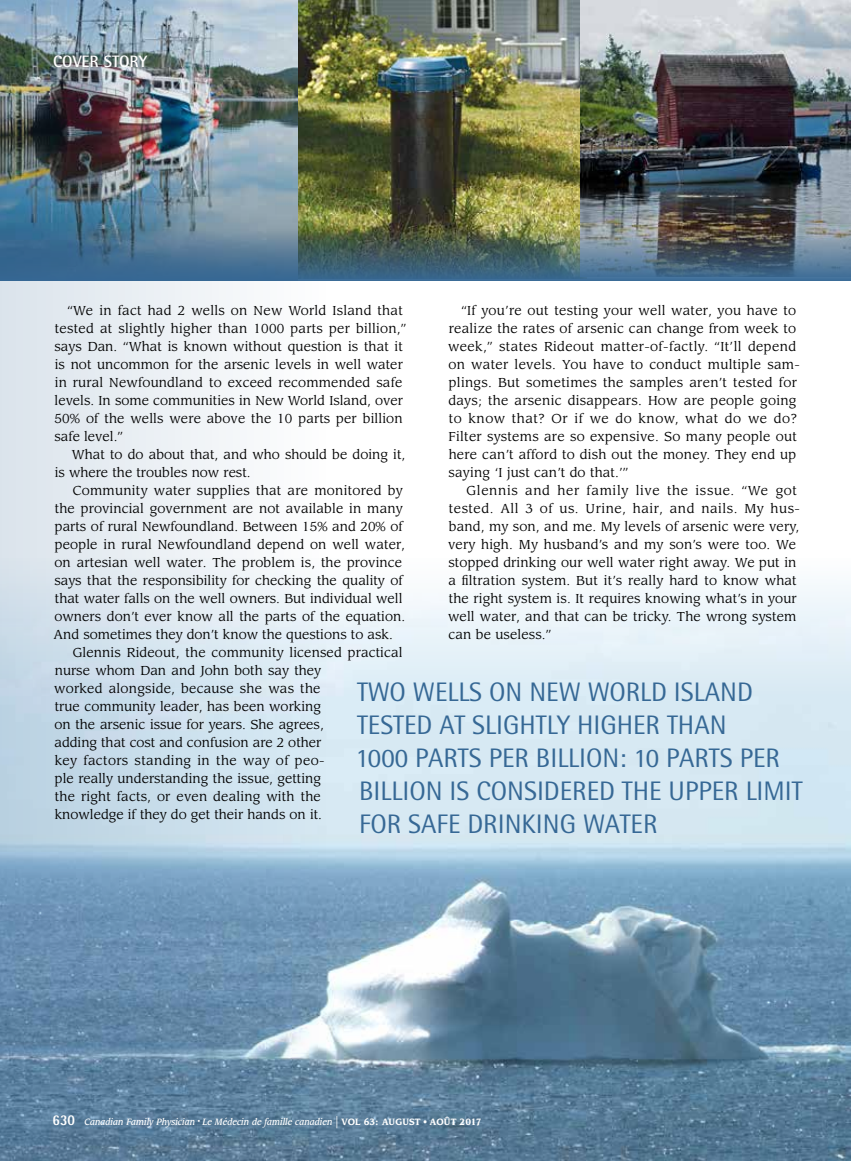
<style>
.page{position:relative;width:851px;height:1161px;background:#fff}
.page>*{position:absolute;margin:0;border:0;box-sizing:border-box;transform-origin:0 0}
.t1{font:26.7px "Rotis Semi Sans Std";color:#366895}
.t2{font:700 16.5px "Rotis Semi Sans Std";color:#fff}
.t3{font:12.75px/18px "Leawood Std";letter-spacing:.01em;color:#000}
.t4{font:italic 500 9px "Leawood Std";color:#fff;scale:.9 1}
.s1{font-family:"Rotis Semi Sans Std";font-weight:800;font-style:normal;font-size:15px}
.s2{font-weight:400;font-style:normal;font-size:15px}
.s3{font-weight:700;font-style:normal}
.s4{font-weight:400;font-style:normal}
</style>
<div class="page">
<img style="left:0;top:0;width:844px;height:1161px">
<img style="left:580px;top:0;width:270px;height:230px">
<img style="left:0;top:230px;width:850px;height:51px">
<h3 class="t2" style="left:53px;top:52px;width:96px">COVER STORY</h3>
<p class="t3" style="left:55px;top:302px;width:353px;text-indent:13px">“We in fact had 2 wells on New World Island that tested at slightly higher than 1000 parts per billion,” says Dan. “What is known without question is that it is not uncommon for the arsenic levels in well water in rural Newfoundland to exceed recommended safe levels. In some communities in New World Island, over 50% of the wells were above the 10 parts per billion safe level.”</p>
<p class="t3" style="left:55px;top:446px;width:352px;text-indent:17px">What to do about that, and who should be doing it, is where the troubles now rest.</p>
<p class="t3" style="left:54px;top:482px;width:353px;text-indent:19px">Community water supplies that are monitored by the provincial government are not available in many parts of rural Newfoundland. Between 15% and 20% of people in rural Newfoundland depend on well water, on artesian well water. The problem is, the province says that the responsibility for checking the quality of that water falls on the well owners. But individual well owners don’t ever know all the parts of the equation.<br>And sometimes they don’t know the questions to ask.</p>
<p class="t3" style="left:73px;top:644px;width:331px">Glennis Rideout, the community licensed practical</p>
<p class="t3" style="left:54px;top:662px;width:272px">nurse whom Dan and John both say they worked alongside, because she was the true community leader, has been working on the arsenic issue for years. She agrees, adding that cost and confusion are 2 other key factors standing in the way of peo&shy;ple really understanding the issue, getting the right facts, or even dealing with the knowledge if they do get their hands on it.</p>
<p class="t3" style="left:448px;top:302px;width:353px;text-indent:13px">“If you’re out testing your well water, you have to realize the rates of arsenic can change from week to week,” states Rideout matter-of-factly. “It’ll depend on water levels. You have to conduct multiple sam&shy;plings. But sometimes the samples aren’t tested for days; the arsenic disappears. How are people going to know that? Or if we do know, what do we do?<br>Filter systems are so expensive. So many people out here can’t afford to dish out the money. They end up saying ‘I just can’t do that.’”</p>
<p class="t3" style="left:448px;top:482px;width:353px;text-indent:19px">Glennis and her family live the issue. “We got tested. All 3 of us. Urine, hair, and nails. My hus&shy;band, my son, and me. My levels of arsenic were very, very high. My husband’s and my son’s were too. We stopped drinking our well water right away. We put in a fltration system. But it’s really hard to know what the right system is. It requires knowing what’s in your well water, and that can be tricky. The wrong system can be useless.”</p>
<h2 class="t1" style="left:357px;top:676px;width:397px">TWO WELLS ON NEW WORLD ISLAND</h2>
<p class="t1" style="left:357px;top:709px;width:371px">TESTED AT SLIGHTLY HIGHER THAN</p>
<p class="t1" style="left:355px;top:742px;width:426px">1000 PARTS PER BILLION: 10 PARTS PER</p>
<p class="t1" style="left:359px;top:775px;width:445px">BILLION IS CONSIDERED THE UPPER LIMIT</p>
<h2 class="t1" style="left:359px;top:808px;width:300px">FOR SAFE DRINKING WATER</h2>
<p class="t4" style="left:52px;top:1116px;width:478px"><span class="s1">630</span> Canadian Family Physician <sup>•</sup> Le Médecin de famille canadien <span class="s2">|</span> <span class="s3">VOL 63: AUGUST</span> <span class="s4">•</span> <span class="s3">AOÛT 2017</span></p>
</div>
